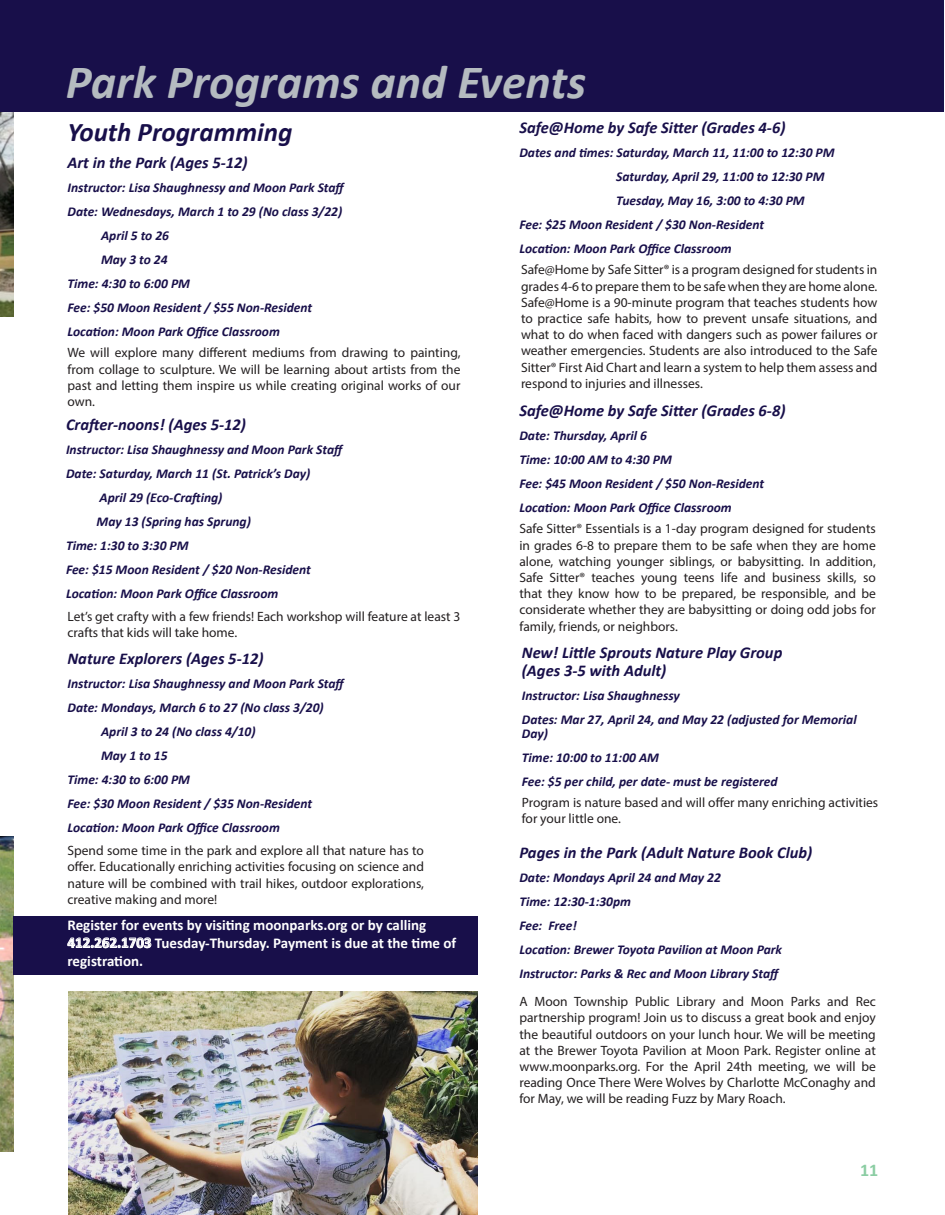
<style>
.page{position:relative;width:945px;height:1215px;background:#fff}
.page>*{position:absolute;margin:0;border:0;box-sizing:border-box;transform-origin:0 0}
.HeadlineTop{font:italic 700 48px "Calibri";color:#b5bbc0}
.headline{font:italic 700 27px "Calibri";color:#180f4a}
.t1{font:700 18px "Calibri";color:#8bcda3}
.headline-2{font:italic 700 16.5px/18px "Calibri";color:#180f4a}
.t2{font:700 15px/18px "Calibri";color:#fff}
.t3{font:13.5px/16.2px "Myriad Pro";color:#231f20;text-align:justify}
.headline-3{font:italic 700 13.5px/13.5px "Calibri";color:#180f4a}
</style>
<div class="page">
<img style="left:0;top:837px;width:14px;height:314px">
<div style="left:14px;top:917px;width:464px;height:58px;background:#180f4a"></div>
<img style="left:0;top:112px;width:14px;height:204px">
<div style="left:0;top:0;width:944px;height:112px;background:#180f4a"></div>
<img style="left:68px;top:992px;width:410px;height:223px">
<p class="HeadlineTop" style="left:117px;top:48px;width:522px">Park Programs and Events</p>
<p class="HeadlineTop" style="left:66px;top:49px;width:522px">Park Programs and Events</p>
<p class="headline" style="left:68px;top:113px;width:226px">Youth Programming</p>
<p class="headline-2" style="left:68px;top:153px;width:182px">Art in the Park (Ages 5-12)</p>
<p class="headline-3" style="left:68px;top:180px;width:280px">Instructor: Lisa Shaughnessy and Moon Park Staff</p>
<p class="headline-3" style="left:68px;top:204px;width:276px">Date: Wednesdays, March 1 to 29 (No class 3/22)</p>
<p class="headline-3" style="left:101px;top:228px;width:70px">April 5 to 26</p>
<p class="headline-3" style="left:101px;top:252px;width:68px">May 3 to 24</p>
<p class="headline-3" style="left:68px;top:276px;width:124px">Time: 4:30 to 6:00 PM</p>
<p class="headline-3" style="left:68px;top:300px;width:246px">Fee: $50 Moon Resident / $55 Non-Resident</p>
<p class="headline-3" style="left:68px;top:324px;width:214px">Location: Moon Park Office Classroom</p>
<p class="t3" style="left:68px;top:345px;width:394px">We will explore many different mediums from drawing to painting, from collage to sculpture. We will be learning about artists from the past and letting them inspire us while creating original works of our own.</p>
<p class="headline-2" style="left:66px;top:415px;width:181px">Crafter-noons! (Ages 5-12)</p>
<p class="headline-3" style="left:66px;top:442px;width:280px">Instructor: Lisa Shaughnessy and Moon Park Staff</p>
<p class="headline-3" style="left:66px;top:466px;width:246px">Date: Saturday, March 11 (St. Patrick’s Day)</p>
<p class="headline-3" style="left:100px;top:490px;width:124px">April 29 (Eco-Crafting)</p>
<p class="headline-3" style="left:97px;top:514px;width:156px">May 13 (Spring has Sprung)</p>
<p class="headline-3" style="left:66px;top:538px;width:124px">Time: 1:30 to 3:30 PM</p>
<p class="headline-3" style="left:66px;top:562px;width:246px">Fee: $15 Moon Resident / $20 Non-Resident</p>
<p class="headline-3" style="left:66px;top:586px;width:214px">Location: Moon Park Office Classroom</p>
<p class="t3" style="left:68px;top:608px;width:395px">Let’s get crafty with a few friends! Each workshop will feature at least 3 crafts that kids will take home.</p>
<p class="headline-2" style="left:68px;top:649px;width:198px">Nature Explorers (Ages 5-12)</p>
<p class="headline-3" style="left:68px;top:676px;width:280px">Instructor: Lisa Shaughnessy and Moon Park Staff</p>
<p class="headline-3" style="left:68px;top:700px;width:258px">Date: Mondays, March 6 to 27 (No class 3/20)</p>
<p class="headline-3" style="left:101px;top:724px;width:156px">April 3 to 24 (No class 4/10)</p>
<p class="headline-3" style="left:101px;top:748px;width:68px">May 1 to 15</p>
<p class="headline-3" style="left:68px;top:772px;width:124px">Time: 4:30 to 6:00 PM</p>
<p class="headline-3" style="left:68px;top:796px;width:246px">Fee: $30 Moon Resident / $35 Non-Resident</p>
<p class="headline-3" style="left:68px;top:820px;width:214px">Location: Moon Park Office Classroom</p>
<p class="t3" style="left:68px;top:842px;width:358px">Spend some time in the park and explore all that nature has to offer. Educationally enriching activities focusing on science and nature will be combined with trail hikes, outdoor explorations, creative making and more!</p>
<p class="t2" style="left:68px;top:915px;width:390px">Register for events by visiting moonparks.org or by calling<br>412.262.1703 Tuesday-Thursday. Payment is due at the time of registration.</p>
<p class="headline-2" style="left:519px;top:118px;width:268px">Safe@Home by Safe Sitter (Grades 4-6)</p>
<p class="headline-3" style="left:519px;top:145px;width:317px">Dates and times: Saturday, March 11, 11:00 to 12:30 PM</p>
<p class="headline-3" style="left:616px;top:169px;width:210px">Saturday, April 29, 11:00 to 12:30 PM</p>
<p class="headline-3" style="left:616px;top:193px;width:190px">Tuesday, May 16, 3:00 to 4:30 PM</p>
<p class="headline-3" style="left:519px;top:217px;width:246px">Fee: $25 Moon Resident / $30 Non-Resident</p>
<p class="headline-3" style="left:519px;top:241px;width:214px">Location: Moon Park Office Classroom</p>
<p class="t3" style="left:521px;top:262px;width:358px">Safe@Home by Safe Sitter® is a program designed for students in grades 4-6 to prepare them to be safe when they are home alone.<br>Safe@Home is a 90-minute program that teaches students how to practice safe habits, how to prevent unsafe situations, and what to do when faced with dangers such as power failures or weather emergencies. Students are also introduced to the Safe Sitter® First Aid Chart and learn a system to help them assess and respond to injuries and illnesses.</p>
<p class="headline-2" style="left:519px;top:401px;width:268px">Safe@Home by Safe Sitter (Grades 6-8)</p>
<p class="headline-3" style="left:519px;top:429px;width:129px">Date: Thursday, April 6</p>
<p class="headline-3" style="left:519px;top:453px;width:154px">Time: 10:00 AM to 4:30 PM</p>
<p class="headline-3" style="left:519px;top:477px;width:246px">Fee: $45 Moon Resident / $50 Non-Resident</p>
<p class="headline-3" style="left:519px;top:501px;width:214px">Location: Moon Park Office Classroom</p>
<p class="t3" style="left:519px;top:521px;width:358px">Safe Sitter® Essentials is a 1-day program designed for students in grades 6-8 to prepare them to be safe when they are home alone, watching younger siblings, or babysitting. In addition, Safe Sitter® teaches young teens life and business skills, so that they know how to be prepared, be responsible, and be considerate whether they are babysitting or doing odd jobs for family, friends, or neighbors.</p>
<p class="headline-2" style="left:522px;top:643px;width:262px">New! Little Sprouts Nature Play Group (Ages 3-5 with Adult)</p>
<p class="headline-3" style="left:522px;top:688px;width:160px">Instructor: Lisa Shaughnessy</p>
<p class="headline-3" style="left:522px;top:712px;width:336px">Dates: Mar 27, April 24, and May 22 (adjusted for Memorial<br>Day)</p>
<p class="headline-3" style="left:522px;top:750px;width:139px">Time: 10:00 to 11:00 AM</p>
<p class="headline-3" style="left:522px;top:774px;width:257px">Fee: $5 per child, per date- must be registered</p>
<p class="t3" style="left:522px;top:794px;width:358px">Program is nature based and will offer many enriching activities for your little one.</p>
<p class="headline-2" style="left:519px;top:842px;width:294px">Pages in the Park (Adult Nature Book Club)</p>
<p class="headline-3" style="left:519px;top:870px;width:203px">Date: Mondays April 24 and May 22</p>
<p class="headline-3" style="left:519px;top:894px;width:113px">Time: 12:30-1:30pm</p>
<p class="headline-3" style="left:519px;top:918px;width:59px">Fee: Free!</p>
<p class="headline-3" style="left:519px;top:942px;width:264px">Location: Brewer Toyota Pavilion at Moon Park</p>
<p class="headline-3" style="left:519px;top:966px;width:263px">Instructor: Parks &amp; Rec and Moon Library Staff</p>
<p class="t3" style="left:519px;top:993px;width:358px">A Moon Township Public Library and Moon Parks and Rec partnership program! Join us to discuss a great book and enjoy the beautiful outdoors on your lunch hour. We will be meeting at the Brewer Toyota Pavilion at Moon Park. Register online at www.moonparks.org. For the April 24th meeting, we will be reading Once There Were Wolves by Charlotte McConaghy and for May, we will be reading Fuzz by Mary Roach.</p>
<h3 class="t1" style="left:860px;top:1157px;width:20px">11</h3>
</div>
